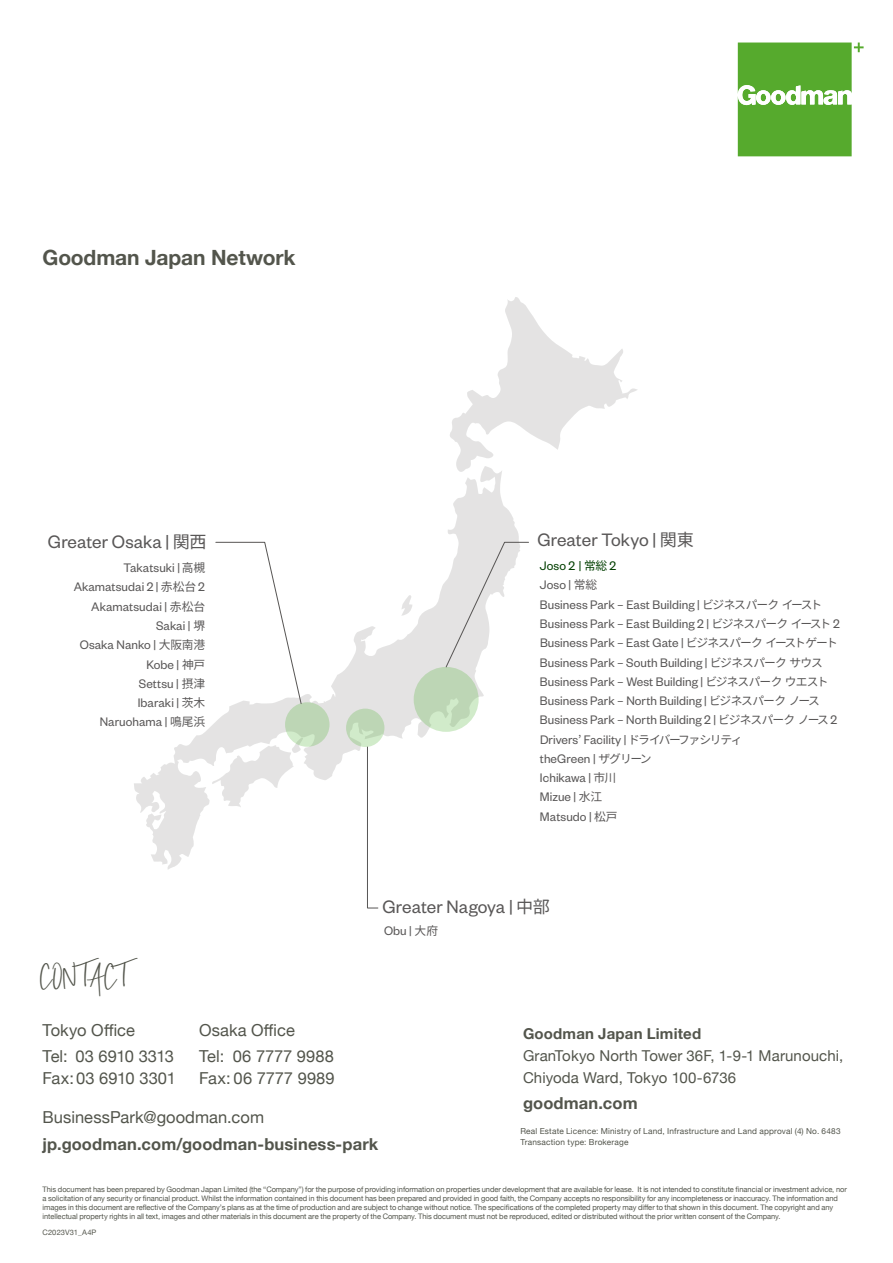
<style>
.page{position:relative;width:893px;height:1263px;background:#fff}
.page>*{position:absolute;margin:0;border:0;box-sizing:border-box;transform-origin:0 0}
.t1{font:36px "Ambition Script";letter-spacing:.045em;color:#53554c}
.t2{font:700 21px "Helvetica Neue";letter-spacing:-.005em;color:#53554c}
.t3{font:19.8px "Founders Grotesk";color:#595757}
.t4{font:16.5px/25.5px "Helvetica Neue";letter-spacing:.005em;color:#53554c}
.t5{font:700 16.5px "Helvetica Neue";letter-spacing:.01em;color:#53554c}
.t6{font:15px/21.5px "Helvetica Neue";letter-spacing:.005em;color:#53554c}
.t7{font:700 15px "Helvetica Neue";letter-spacing:.015em;color:#53554c}
.t8{font:13.65px/19.2px "Founders Grotesk";letter-spacing:.005em;color:#595757}
.t9{font:8.25px/10.9px "Helvetica Neue";letter-spacing:.025em;color:#53554c}
.t10{font:7.65px/9px "Helvetica Neue";letter-spacing:-.005em;color:#53554c}
.t11{font:7.5px "Helvetica Neue";letter-spacing:.015em;color:#53554c}
.s1{font-family:"Noto Sans JP";font-size:17.1px}
.s2{font-family:"Noto Sans JP";font-size:11.7px}
.s3{color:#023f00}
.s4{font-family:"Noto Sans JP";font-size:11.7px;color:#023f00}
</style>
<div class="page">
<svg style="left:738px;top:43px;width:126px;height:113px"></svg>
<svg style="left:134px;top:472px;width:385px;height:398px"></svg>
<svg style="left:450px;top:297px;width:187px;height:175px"></svg>
<svg style="left:414px;top:667px;width:65px;height:65px;fill:#bdd6b5"></svg>
<div style="left:285px;top:702px;width:45px;height:45px;background:linear-gradient(to bottom,#bad2b1,#c8e1c1);border-radius:50%"></div>
<svg style="left:346px;top:709px;width:38px;height:38px"></svg>
<svg style="left:445px;top:541px;width:84px;height:127px"></svg>
<svg style="left:215px;top:541px;width:87px;height:164px"></svg>
<svg style="left:366px;top:746px;width:13px;height:163px"></svg>
<h2 class="t2" style="left:43px;top:241px;width:254px">Goodman Japan Network</h2>
<h3 class="t3" style="left:48px;top:529px;width:160px">Greater Osaka | <span class="s1">関西</span></h3>
<h3 class="t8" style="left:74px;top:558px;width:133px;text-align:right">Takatsuki | <span class="s2">高槻<br></span>Akamatsudai 2 | <span class="s2">赤松台</span> 2<br>Akamatsudai | <span class="s2">赤松台<br></span>Sakai | <span class="s2">堺<br></span>Osaka Nanko | <span class="s2">大阪南港<br></span>Kobe | <span class="s2">神戸<br></span>Settsu | <span class="s2">摂津<br></span>Ibaraki | <span class="s2">茨木<br></span>Naruohama | <span class="s2">鳴尾浜</span></h3>
<h1 class="t1" style="left:40px;top:951px;width:108px">CONTACT</h1>
<h3 class="t3" style="left:537px;top:527px;width:158px">Greater Tokyo | <span class="s1">関東</span></h3>
<p class="t8" style="left:540px;top:555px;width:301px"><span class="s3">Joso 2 |</span> <span class="s4">常総</span> <span class="s3">2<br></span>Joso | <span class="s2">常総<br></span>Business Park – East Building | <span class="s2">ビジネスパークイースト<br></span>Business Park – East Building 2 | <span class="s2">ビジネスパークイースト</span> 2<br>Business Park – East Gate | <span class="s2">ビジネスパークイーストゲート<br></span>Business Park – South Building | <span class="s2">ビジネスパークサウス<br></span>Business Park – West Building | <span class="s2">ビジネスパークウエスト<br></span>Business Park – North Building | <span class="s2">ビジネスパークノース<br></span>Business Park – North Building 2 | <span class="s2">ビジネスパークノース</span>2<br>Drivers<span class="s2">’</span> Facility |<span class="s2">ドライバーファシリティ<br></span>theGreen | <span class="s2">ザグリーン<br></span>Ichikawa | <span class="s2">市川<br></span>Mizue | <span class="s2">水江<br></span>Matsudo | <span class="s2">松戸</span></p>
<h3 class="t3" style="left:383px;top:894px;width:169px">Greater Nagoya | <span class="s1">中部</span></h3>
<h3 class="t8" style="left:384px;top:920px;width:56px">Obu | <span class="s2">大府</span></h3>
<h3 class="t4" style="left:43px;top:1019px;width:133px">Tokyo Office<br>Tel: 03 6910 3313</h3>
<h3 class="t4" style="left:43px;top:1067px;width:135px">Fax: 03 6910 3301</h3>
<h3 class="t4" style="left:199px;top:1019px;width:136px">Osaka Office<br>Tel: 06 7777 9988</h3>
<h3 class="t4" style="left:199px;top:1067px;width:137px">Fax: 06 7777 9989</h3>
<h3 class="t7" style="left:523px;top:1021px;width:180px">Goodman Japan Limited</h3>
<h3 class="t6" style="left:523px;top:1046px;width:322px">GranTokyo North Tower 36F, 1-9-1 Marunouchi,<br>Chiyoda Ward, Tokyo 100-6736</h3>
<h3 class="t5" style="left:523px;top:1090px;width:116px">goodman.com</h3>
<h3 class="t4" style="left:43px;top:1105px;width:223px">BusinessPark@goodman.com</h3>
<h3 class="t5" style="left:43px;top:1131px;width:337px">jp.goodman.com/goodman-business-park</h3>
<p class="t9" style="left:520px;top:1126px;width:322px">Real Estate Licence: Ministry of Land, Infrastructure and Land approval (4) No. 6483<br>Transaction type: Brokerage</p>
<p class="t10" style="left:43px;top:1186px;width:806px">This document has been prepared by Goodman Japan Limited (the “Company”) for the purpose of providing information on properties under development that are available for lease. It is not intended to constitute financial or investment advice, nor a solicitation of any security or financial product. Whilst the information contained in this document has been prepared and provided in good faith, the Company accepts no responsibility for any incompleteness or inaccuracy. The information and images in this document are reflective of the Company’s plans as at the time of production and are subject to change without notice. The specifications of the completed property may differ to that shown in this document. The copyright and any intellectual property rights in all text, images and other materials in this document are the property of the Company. This document must not be reproduced, edited or distributed without the prior written consent of the Company.</p>
<p class="t11" style="left:43px;top:1226px;width:55px">C2023V31_A4P</p>
</div>
